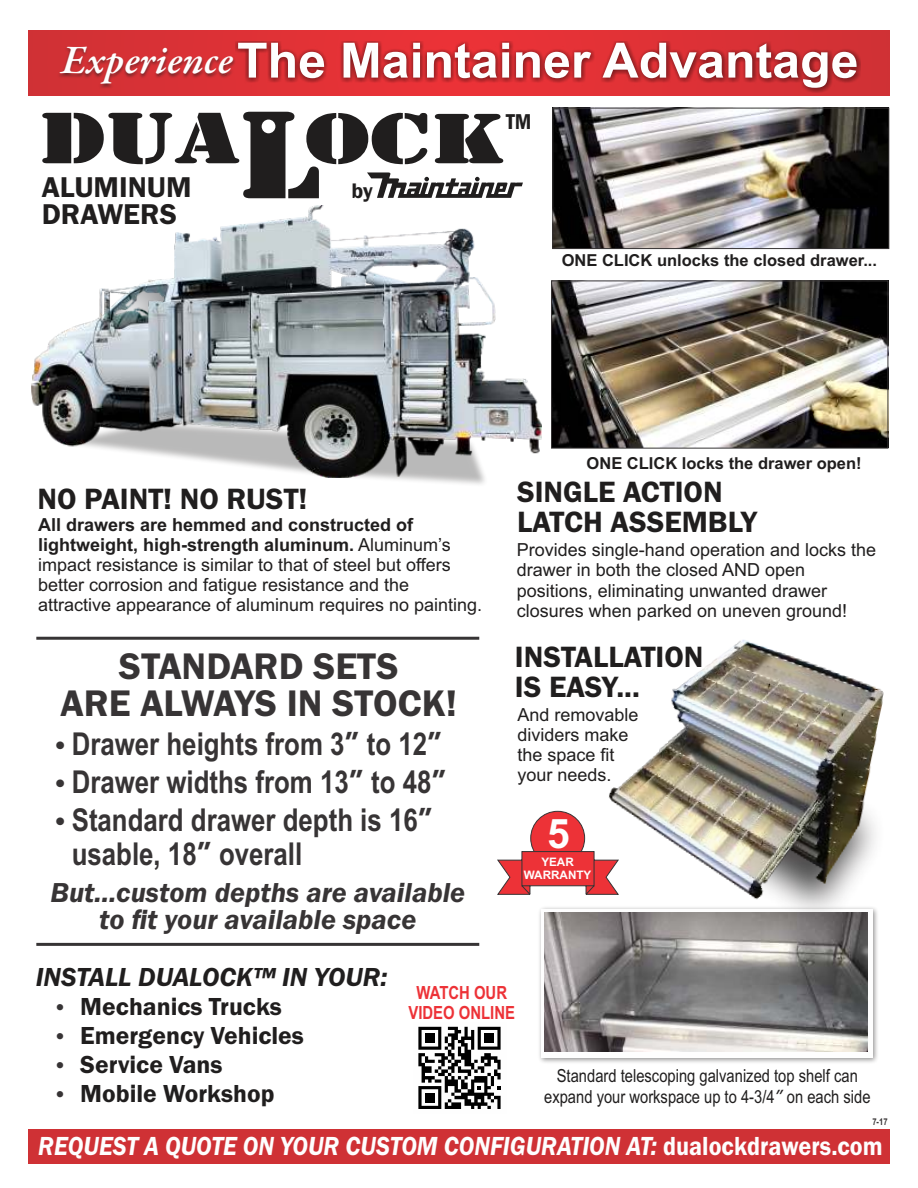
<style>
.page{position:relative;width:918px;height:1188px;background:#fff}
.page>*{position:absolute;margin:0;border:0;box-sizing:border-box;transform-origin:0 0}
.t1{font:700 48.6px "Arial";color:#fefefe}
.t2{font:700 40.8px "Arial";color:#fefefe}
.t3{font:600 38.25px/36.9px "Franklin Gothic";color:#373435;text-align:center}
.t4{font:700 31.5px/34.5px "Arial Narrow";color:#373435}
.t5{font:600 30.45px/29.7px "Franklin Gothic";color:#201e1e}
.t6{font:600 29.7px "Franklin Gothic";color:#201e1e}
.t7{font:italic 600 28.35px/27px "Franklin Gothic";color:#373435;text-align:center}
.t8{font:italic 600 27.15px "Franklin Gothic";color:#fefefe;scale:.89 1}
.t9{font:italic 600 27px "Franklin Gothic";color:#201e1e}
.t10{font:600 25.5px "Franklin Gothic";color:#201e1e}
.t11{font:600 condensed 22.2px "Franklin Gothic";color:#201e1e}
.t12{font:600 21.75px "Franklin Gothic";color:#201e1e}
.t13{font:700 18.15px/20.7px "Arial Narrow";color:#ed3237;text-align:center}
.t14{font:18px/20.1px "Arial";color:#201e1e}
.t15{font:18px/21.1px "Arial Narrow";color:#201e1e;text-align:center}
.t16{font:700 16.5px "Arial";color:#201e1e}
.t17{font:700 11.7px/13px "Arial";color:#fefefe;text-align:center}
.t18{font:700 9.3px "Arial Narrow";color:#373435}
.s1{font-family:"Garamond Premr Pro";font-weight:600;font-style:italic;font-size:41.1px}
.s2{font-weight:700}
.s3{font-family:"Frutiger Neue LTW1 G"}
.s4{color:#373435}
.s5{font-family:"Frutiger Neue LTW1 G";font-style:italic}
.s6{font-style:normal}
</style>
<div class="page">
<img style="left:539px;top:907px;width:339px;height:156px">
<div style="left:541px;top:909px;width:331px;height:148px;background:#fefefe"></div>
<img style="left:545px;top:913px;width:323px;height:139px">
<img style="left:635px;top:914px;width:243px;height:17px">
<img style="left:603px;top:640px;width:281px;height:274px">
<div style="left:28px;top:30px;width:862px;height:65px;background:linear-gradient(to right,#de3136,#de3136)"></div>
<div style="left:29px;top:1129px;width:861px;height:34px;background:#cf3135"></div>
<svg style="left:418px;top:1027px;width:83px;height:82px"></svg>
<div style="left:235px;top:41px;width:626px;height:52px;background:#373435;opacity:.66"></div>
<img style="left:58px;top:46px;width:178px;height:42px">
<img style="left:31px;top:205px;width:511px;height:273px">
<img style="left:554px;top:110px;width:333px;height:137px">
<div style="left:552px;top:108px;width:337px;height:141px;border:1px solid #373435"></div>
<img style="left:553px;top:283px;width:333px;height:164px">
<div style="left:551px;top:281px;width:337px;height:168px;border:1px solid #373435"></div>
<svg style="left:42px;top:112px;width:481px;height:86px"></svg>
<div style="left:531px;top:811px;width:54px;height:54px;background:#ed3237;border:1px solid #373435;border-radius:50%"></div>
<svg style="left:497px;top:851px;width:123px;height:45px"></svg>
<hr style="left:36px;top:637px;width:443px;height:3px;background:#373435">
<hr style="left:36px;top:943px;width:443px;height:3px;background:#373435">
<h1 class="t1" style="left:61px;top:42px;width:799px"><span class="s1">Experience</span>The Maintainer Advantage</h1>
<h3 class="t6" style="left:42px;top:176px;width:151px">ALUMINUM</h3>
<p class="t12" style="left:352px;top:183px;width:23px">by</p>
<h3 class="t6" style="left:42px;top:203px;width:137px">DRAWERS</h3>
<p class="t11" style="left:506px;top:114px;width:27px">TM</p>
<p class="t16" style="left:562px;top:254px;width:317px">ONE CLICK unlocks the closed drawer...</p>
<h3 class="t5" style="left:38px;top:486px;width:271px">NO PAINT! NO RUST!</h3>
<p class="t14" style="left:38px;top:516px;width:446px"><span class="s2">All drawers are hemmed and constructed of lightweight, high-strength aluminum.</span> Aluminum’s impact resistance is similar to that of steel but offers better corrosion and fatigue resistance and the attractive appearance of aluminum requires no painting.</p>
<h3 class="t3" style="left:61px;top:651px;width:398px">STANDARD SETS<br>ARE ALWAYS IN STOCK!</h3>
<h3 class="t4" style="left:54px;top:730px;width:389px">• Drawer heights from 3<span class="s3">”</span> to 12<span class="s3">”</span></h3>
<h3 class="t4" style="left:54px;top:768px;width:394px">• Drawer widths from 13<span class="s3">”</span> to 48<span class="s3">”</span></h3>
<h3 class="t4" style="left:72px;top:805px;width:363px;text-indent:-18px">• Standard drawer depth is 16<span class="s3">” </span>usable, 18<span class="s3">”</span> overall</h3>
<h3 class="t7" style="left:50px;top:881px;width:416px">But...custom depths are available to fit your available space</h3>
<p class="t16" style="left:587px;top:457px;width:277px">ONE CLICK locks the drawer open!</p>
<h3 class="t5" style="left:517px;top:480px;width:241px">SINGLE ACTION<br>LATCH ASSEMBLY</h3>
<p class="t14" style="left:517px;top:542px;width:361px">Provides single-hand operation and locks the drawer in both the closed AND open positions, eliminating unwanted drawer closures when parked on uneven ground!</p>
<h3 class="t5" style="left:515px;top:644px;width:190px">INSTALLATION<br>IS EASY...</h3>
<p class="t14" style="left:518px;top:706px;width:123px">And removable dividers make the space fit your needs.</p>
<h2 class="t2" style="left:547px;top:818px;width:24px">5</h2>
<p class="t17" style="left:524px;top:857px;width:69px">YEAR<br>WARRANTY</p>
<h3 class="t9" style="left:36px;top:967px;width:353px">INSTALL DUALOCK™ IN YOUR:</h3>
<h3 class="t10" style="left:55px;top:997px;width:228px"><span class="s4">•</span> Mechanics Trucks</h3>
<h3 class="t10" style="left:55px;top:1026px;width:250px"><span class="s4">•</span> Emergency Vehicles</h3>
<h3 class="t10" style="left:55px;top:1055px;width:169px"><span class="s4">•</span> Service Vans</h3>
<h3 class="t10" style="left:55px;top:1084px;width:221px"><span class="s4">•</span> Mobile Workshop</h3>
<p class="t13" style="left:408px;top:984px;width:108px">WATCH OUR<br>VIDEO ONLINE</p>
<p class="t15" style="left:544px;top:1067px;width:328px">Standard telescoping galvanized top shelf can expand your workspace up to 4-3/4<span class="s5">”</span> on each side</p>
<h3 class="t8" style="left:38px;top:1136px;width:950px">REQUEST A QUOTE ON YOUR CUSTOM CONFIGURATION AT: <span class="s6">dualockdrawers.com</span></h3>
<p class="t18" style="left:872px;top:1118px;width:17px">7-17</p>
</div>
